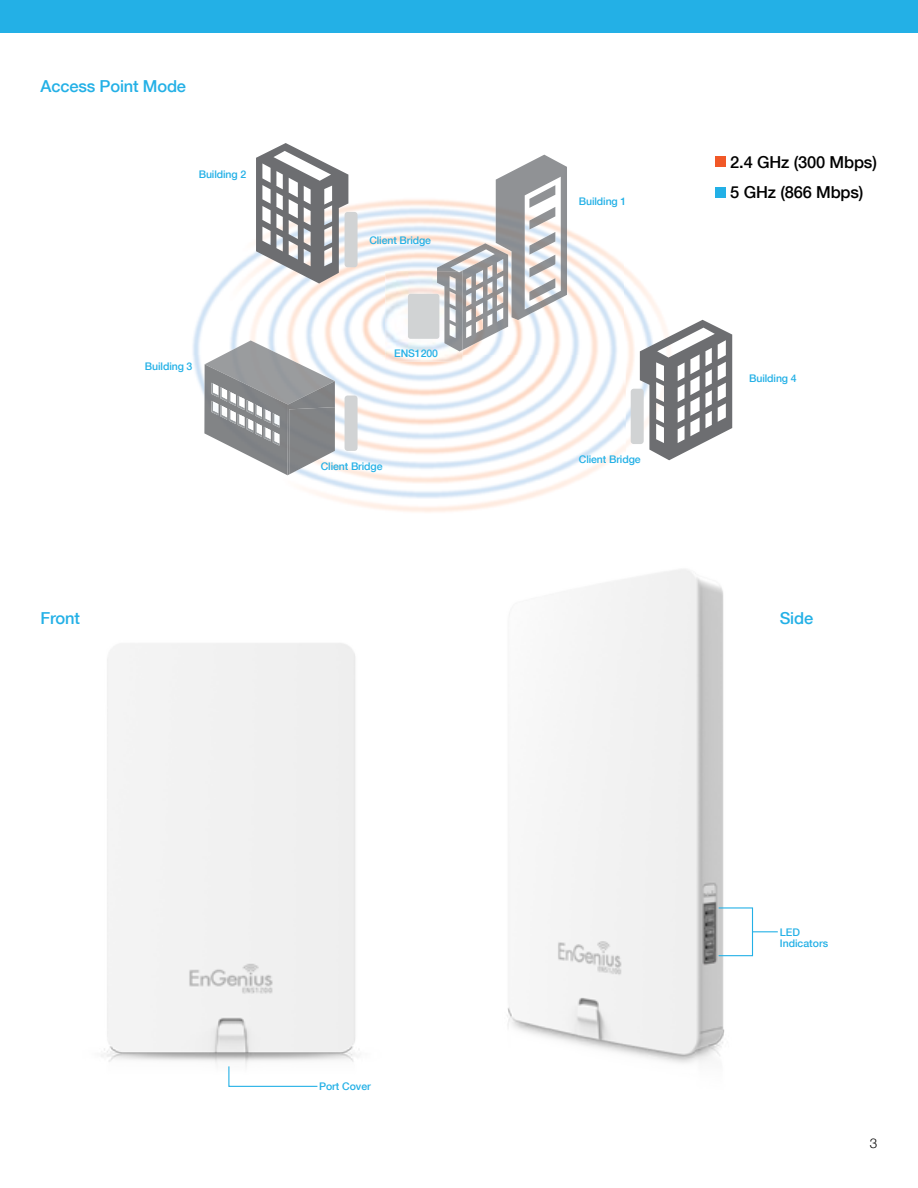
<style>
.page{position:relative;width:918px;height:1188px;background:#fff}
.page>*{position:absolute;margin:0;border:0;box-sizing:border-box;transform-origin:0 0}
.t1{font:500 16.5px/30.5px "Helvetica Neue";letter-spacing:-.01em;color:#000}
.t2{font:500 16.5px "Helvetica Neue";letter-spacing:-.01em;color:#23b0e6}
.t3{font:300 13.5px "Helvetica Neue";color:#000}
.t4{font:500 10.5px/11.7px "Helvetica Neue";letter-spacing:-.01em;color:#23b0e6}
</style>
<div class="page">
<div style="left:0;top:0;width:918px;height:32px;background:#23b0e6"></div>
<img style="left:192px;top:154px;width:433px;height:201px">
<img style="left:625px;top:267px;width:78px;height:194px">
<img style="left:193px;top:355px;width:11px;height:40px">
<img style="left:287px;top:355px;width:339px;height:158px">
<img style="left:385px;top:271px;width:77px;height:91px">
<div style="left:408px;top:294px;width:31px;height:45px;background:#d1d3d4;border-radius:3px"></div>
<img style="left:205px;top:340px;width:130px;height:41px">
<img style="left:204px;top:364px;width:84px;height:111px">
<img style="left:211px;top:383px;width:2px;height:14px">
<img style="left:273px;top:443px;width:6px;height:3px">
<img style="left:211px;top:401px;width:2px;height:14px">
<svg style="left:213px;top:383px;width:66px;height:60px"></svg>
<img style="left:288px;top:381px;width:47px;height:94px">
<img style="left:289px;top:407px;width:46px;height:67px">
<svg style="left:640px;top:320px;width:92px;height:140px"></svg>
<div style="left:631px;top:389px;width:13px;height:55px;background:#d1d3d4;border-radius:3px"></div>
<img style="left:496px;top:155px;width:71px;height:165px">
<img style="left:529px;top:185px;width:26px;height:45px">
<img style="left:529px;top:232px;width:26px;height:69px">
<img style="left:437px;top:243px;width:71px;height:107px">
<img style="left:437px;top:271px;width:25px;height:80px">
<svg style="left:256px;top:143px;width:92px;height:141px"></svg>
<div style="left:345px;top:212px;width:13px;height:55px;background:#d1d3d4;border-radius:3px"></div>
<div style="left:345px;top:396px;width:13px;height:55px;background:#d1d3d4;border-radius:3px"></div>
<div style="left:101px;top:643px;width:255px;height:422px;background:#f1f1f1"></div>
<img style="left:507px;top:569px;width:251px;height:494px">
<div style="left:715px;top:187px;width:11px;height:11px;background:#23b0e6"></div>
<div style="left:715px;top:156px;width:11px;height:11px;background:#f15827"></div>
<svg style="left:228px;top:1065px;width:90px;height:22px"></svg>
<div style="left:718px;top:907px;width:35px;height:49px;border:1px solid #23b0e6"></div>
<svg style="left:752px;top:931px;width:26px;height:1px"></svg>
<h1 class="t2" style="left:40px;top:73px;width:147px">Access Point Mode</h1>
<p class="t4" style="left:199px;top:168px;width:49px">Building 2</p>
<p class="t4" style="left:145px;top:360px;width:49px">Building 3</p>
<p class="t4" style="left:369px;top:234px;width:63px">Client Bridge</p>
<p class="t4" style="left:394px;top:347px;width:45px">ENS1200</p>
<p class="t4" style="left:321px;top:460px;width:63px">Client Bridge</p>
<p class="t4" style="left:579px;top:195px;width:49px">Building 1</p>
<p class="t4" style="left:579px;top:452px;width:63px">Client Bridge</p>
<h1 class="t1" style="left:730px;top:146px;width:148px">2.4 GHz (300 Mbps)<br>5 GHz (866 Mbps)</h1>
<p class="t4" style="left:749px;top:372px;width:49px">Building 4</p>
<h1 class="t2" style="left:40px;top:605px;width:41px">Front</h1>
<h1 class="t2" style="left:780px;top:605px;width:35px">Side</h1>
<p class="t4" style="left:319px;top:1080px;width:53px">Port Cover</p>
<p class="t4" style="left:780px;top:925px;width:50px">LED<br>Indicators</p>
<p class="t3" style="left:870px;top:1132px;width:9px">3</p>
</div>
